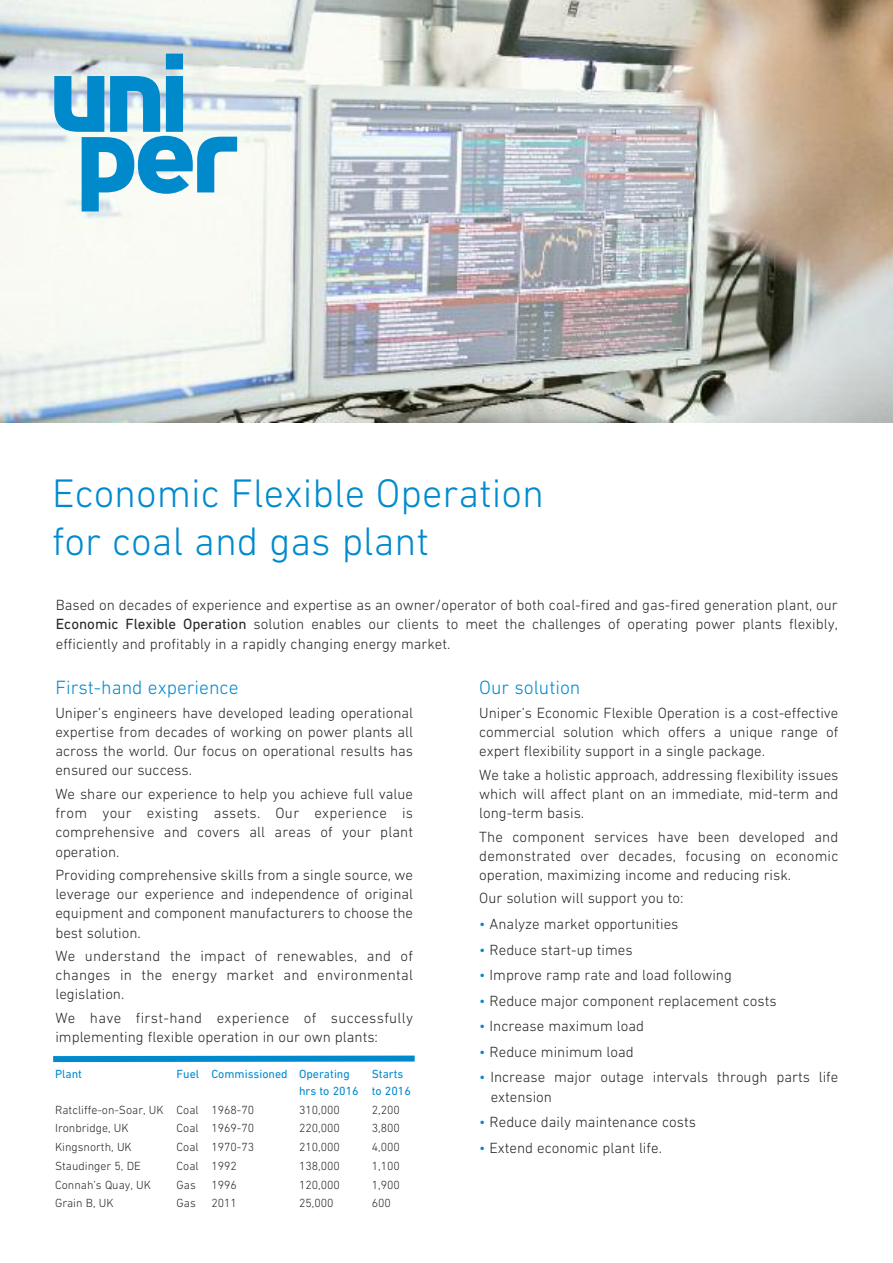
<style>
.page{position:relative;width:893px;height:1263px;background:#fff}
.page>*{position:absolute;margin:0;border:0;box-sizing:border-box;transform-origin:0 0}
.t1{font:300 40.5px/48px "DIN Next LT Pro";color:#008ace}
.t2{font:300 19.5px "DIN Next LT Pro";color:#008ace}
.t3{font:300 15px/19.2px "DIN Next LT Pro";color:#272526;text-align:justify}
.t4{font:300 12px/18.8px "DIN Next LT Pro";color:#272526}
.t5{font:12px/16.5px "DIN Next LT Pro";color:#008ace}
.s1{font-weight:400}
.s2{color:#008ace}
</style>
<div class="page">
<img style="left:0;top:0;width:893px;height:422px">
<svg style="left:54px;top:54px;width:183px;height:157px"></svg>
<svg style="left:53px;top:1055px;width:362px;height:8px"></svg>
<h1 class="t1" style="left:52px;top:473px;width:493px">Economic Flexible Operation for coal and gas plant</h1>
<p class="t3" style="left:56px;top:597px;width:784px">Based on decades of experience and expertise as an owner/operator of both coal-fired and gas-fired generation plant, our <span class="s1">Economic Flexible Operation</span> solution enables our clients to meet the challenges of operating power plants flexibly, efficiently and profitably in a rapidly changing energy market.</p>
<h2 class="t2" style="left:55px;top:681px;width:185px">First-hand experience</h2>
<p class="t3" style="left:55px;top:704px;width:359px">Uniper’s engineers have developed leading operational expertise from decades of working on power plants all across the world. Our focus on operational results has ensured our success.</p>
<p class="t3" style="left:55px;top:785px;width:359px">We share our experience to help you achieve full value from your existing assets. Our experience is comprehensive and covers all areas of your plant operation.</p>
<p class="t3" style="left:55px;top:866px;width:359px">Providing comprehensive skills from a single source, we leverage our experience and independence of original equipment and component manufacturers to choose the best solution.</p>
<p class="t3" style="left:55px;top:948px;width:359px">We understand the impact of renewables, and of changes in the energy market and environmental legislation.</p>
<p class="t3" style="left:55px;top:1009px;width:359px">We have first-hand experience of successfully implementing flexible operation in our own plants:</p>
<p class="t5" style="left:55px;top:1067px;width:28px">Plant</p>
<p class="t4" style="left:55px;top:1101px;width:110px">Ratcliffe-on-Soar, UK<br>Ironbridge, UK<br>Kingsnorth, UK<br>Staudinger 5, DE<br>Connah’s Quay, UK<br>Grain B, UK</p>
<p class="t5" style="left:211px;top:1067px;width:78px">Commissioned</p>
<p class="t4" style="left:211px;top:1101px;width:44px">1968-70<br>1969-70<br>1970-73<br>1992<br>1996<br>2011</p>
<p class="t5" style="left:299px;top:1067px;width:61px">Operating hrs to 2016</p>
<p class="t4" style="left:299px;top:1101px;width:42px;text-align:justify">310,000<br>220,000<br>210,000<br>138,000<br>120,000<br>25,000</p>
<p class="t5" style="left:372px;top:1067px;width:41px">Starts to 2016</p>
<p class="t4" style="left:372px;top:1101px;width:30px;text-align:justify">2,200<br>3,800<br>4,000<br>1,100<br>1,900<br>600</p>
<p class="t5" style="left:177px;top:1067px;width:24px">Fuel</p>
<p class="t4" style="left:177px;top:1101px;width:24px">Coal<br>Coal<br>Coal<br>Coal<br>Gas<br>Gas</p>
<h2 class="t2" style="left:479px;top:681px;width:103px">Our solution</h2>
<p class="t3" style="left:479px;top:704px;width:361px">Uniper’s Economic Flexible Operation is a cost-effective commercial solution which offers a unique range of expert flexibility support in a single package.</p>
<p class="t3" style="left:479px;top:766px;width:361px">We take a holistic approach, addressing flexibility issues which will affect plant on an immediate, mid-term and long-term basis.</p>
<p class="t3" style="left:479px;top:828px;width:361px">The component services have been developed and demonstrated over decades, focusing on economic operation, maximizing income and reducing risk.</p>
<p class="t3" style="left:479px;top:890px;width:206px">Our solution will support you to:</p>
<p class="t3" style="left:479px;top:916px;width:201px"><span class="s2">•</span> Analyze market opportunities</p>
<p class="t3" style="left:479px;top:941px;width:155px"><span class="s2">•</span> Reduce start-up times</p>
<p class="t3" style="left:479px;top:967px;width:254px"><span class="s2">•</span> Improve ramp rate and load following</p>
<p class="t3" style="left:479px;top:992px;width:299px"><span class="s2">•</span> Reduce major component replacement costs</p>
<p class="t3" style="left:479px;top:1018px;width:166px"><span class="s2">•</span> Increase maximum load</p>
<p class="t3" style="left:479px;top:1043px;width:156px"><span class="s2">•</span> Reduce minimum load</p>
<p class="t3" style="left:491px;top:1069px;width:349px;text-indent:-11px"><span class="s2">•</span> Increase major outage intervals through parts life extension</p>
<p class="t3" style="left:479px;top:1114px;width:218px"><span class="s2">•</span> Reduce daily maintenance costs</p>
<p class="t3" style="left:479px;top:1139px;width:184px"><span class="s2">•</span> Extend economic plant life.</p>
</div>
